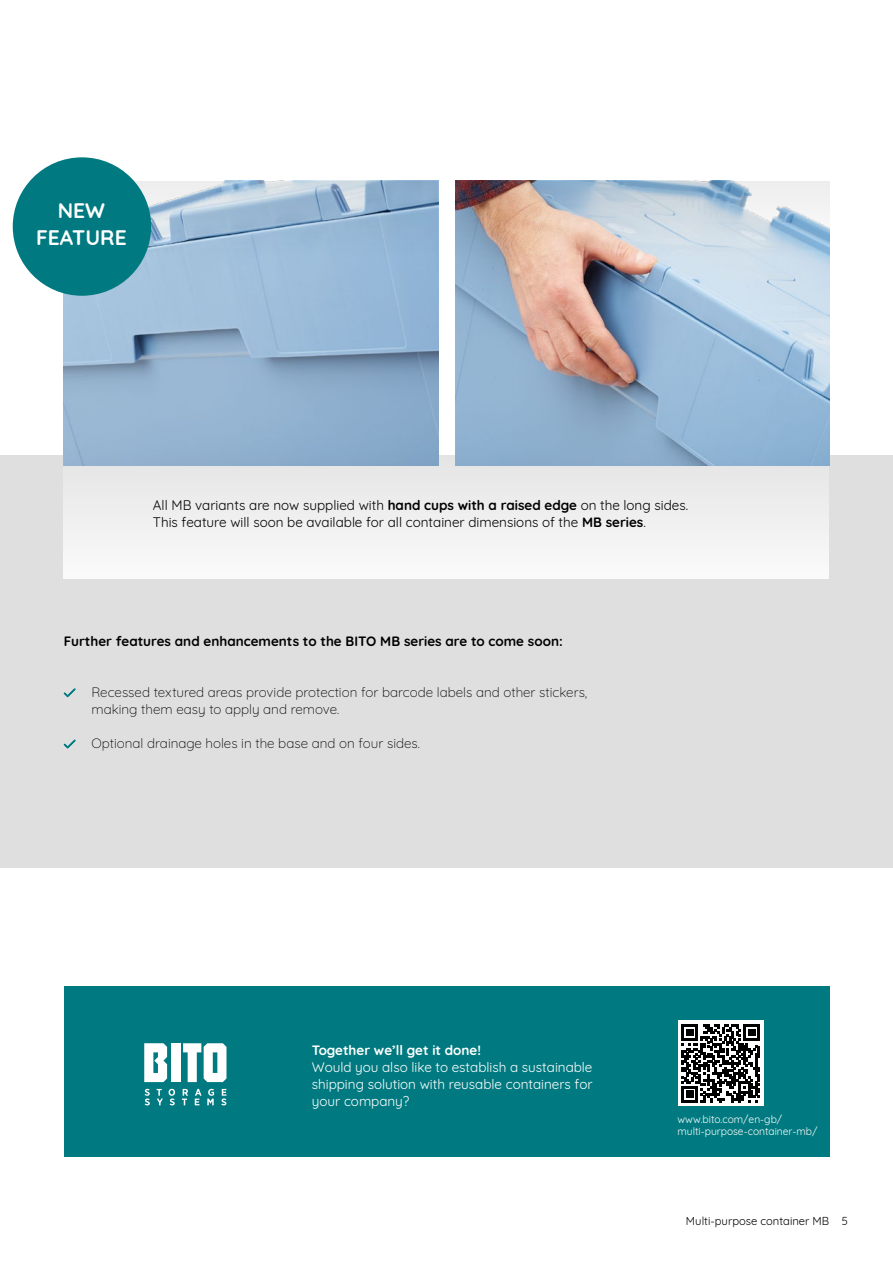
<style>
.page{position:relative;width:893px;height:1263px;background:#fff}
.page>*{position:absolute;margin:0;border:0;box-sizing:border-box;transform-origin:0 0}
.t1{font:700 21px/27px "Quicksand";color:#fff;text-align:center}
.t2{font:300 13.5px/17px "Quicksand";color:#000}
.t3{font:13.5px/17px "Quicksand";color:#000}
.t4{font:13.5px/17px "Quicksand";color:#fff;text-align:justify}
.t5{font:700 13.5px "Quicksand";color:#000}
.t6{font:700 13.5px "Quicksand";color:#fff}
.t7{font:11.25px "Quicksand";color:#000}
.t8{font:10.5px/12.6px "Quicksand";color:#fff}
.s1{font-weight:700}
</style>
<div class="page">
<div style="left:0;top:455px;width:893px;height:413px;background:#dfdfdf"></div>
<svg style="left:63px;top:688px;width:13px;height:10px"></svg>
<svg style="left:63px;top:739px;width:13px;height:10px"></svg>
<div style="left:64px;top:986px;width:765px;height:171px;background:#007a80"></div>
<div style="left:64px;top:425px;width:765px;height:153px;background:#f0f0f0"></div>
<img style="left:64px;top:258px;width:374px;height:207px">
<svg style="left:135px;top:181px;width:303px;height:77px;background:#a1bcd6"></svg>
<div style="left:13px;top:157px;width:138px;height:139px;background:#007a80;border-radius:50%"></div>
<div style="left:172px;top:1043px;width:9px;height:39px;background:#fff"></div>
<svg style="left:144px;top:1043px;width:23px;height:39px"></svg>
<svg style="left:183px;top:1043px;width:43px;height:39px"></svg>
<svg style="left:145px;top:1089px;width:5px;height:16px"></svg>
<svg style="left:157px;top:1089px;width:6px;height:16px"></svg>
<svg style="left:169px;top:1089px;width:6px;height:16px"></svg>
<svg style="left:182px;top:1089px;width:6px;height:16px"></svg>
<svg style="left:195px;top:1089px;width:19px;height:16px"></svg>
<svg style="left:221px;top:1089px;width:5px;height:16px"></svg>
<img style="left:455px;top:258px;width:374px;height:207px">
<svg style="left:455px;top:181px;width:374px;height:77px;background:#c0c1c7"></svg>
<div style="left:679px;top:1021px;width:85px;height:85px;background:#fff"></div>
<svg style="left:681px;top:1024px;width:79px;height:79px"></svg>
<h1 class="t1" style="left:36px;top:195px;width:92px">NEW<br>FEATURE</h1>
<p class="t3" style="left:153px;top:496px;width:537px">All MB variants are now supplied with <span class="s1">hand cups with a raised edge</span> on the long sides.<br>This feature will soon be available for all container dimensions of the <span class="s1">MB series</span>.</p>
<p class="t5" style="left:64px;top:630px;width:500px">Further features and enhancements to the BITO MB series are to come soon:</p>
<p class="t2" style="left:91px;top:683px;width:497px">Recessed textured areas provide protection for barcode labels and other stickers, making them easy to apply and remove.</p>
<p class="t2" style="left:91px;top:734px;width:330px">Optional drainage holes in the base and on four sides.</p>
<p class="t6" style="left:312px;top:1039px;width:171px">Together we’ll get it done!</p>
<p class="t4" style="left:312px;top:1057px;width:282px">Would you also like to establish a sustainable shipping solution with reusable containers for your company?</p>
<p class="t8" style="left:677px;top:1111px;width:142px">www.bito.com/en-gb/ multi-purpose-container-mb/</p>
<p class="t7" style="left:686px;top:1212px;width:164px">Multi-purpose container MB 5</p>
</div>
